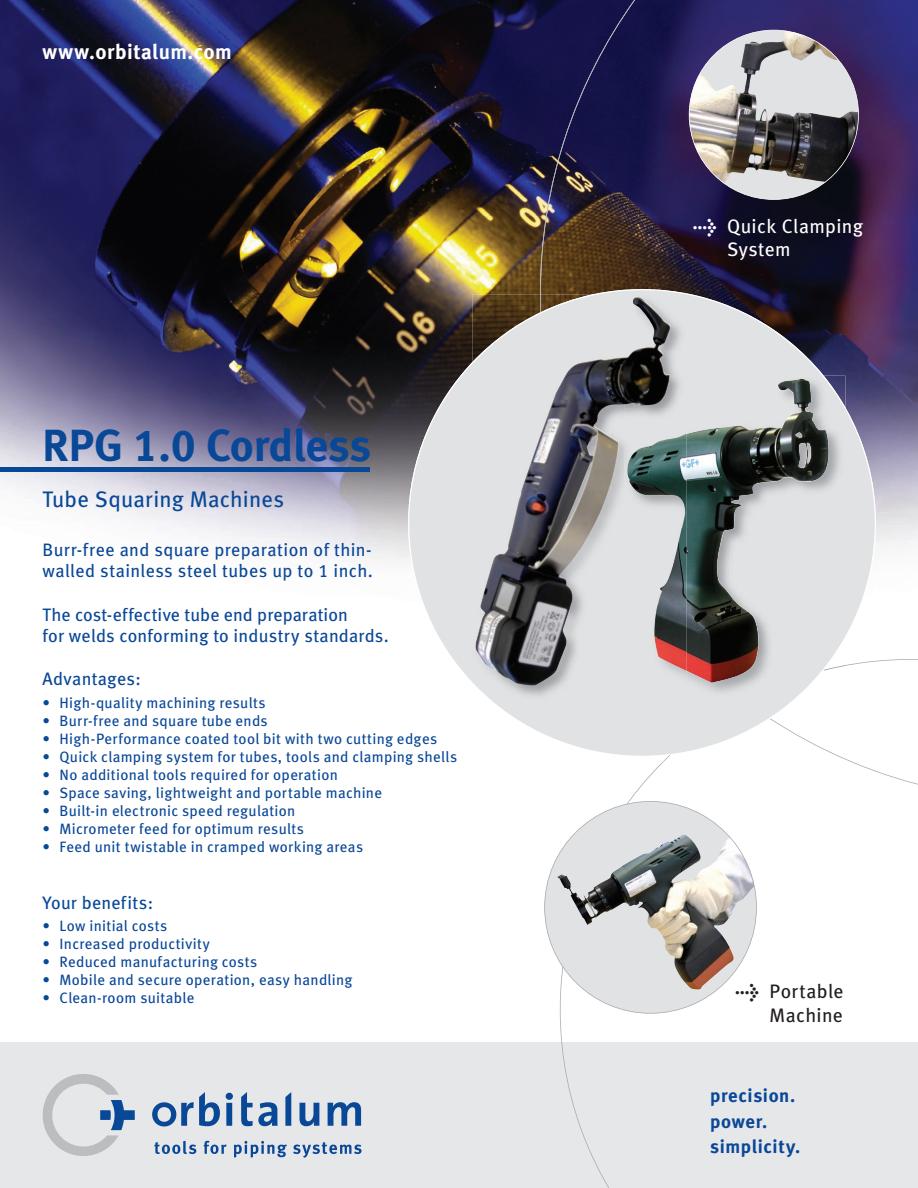
<style>
.page{position:relative;width:918px;height:1188px;background:#fff}
.page>*{position:absolute;margin:0;border:0;box-sizing:border-box;transform-origin:0 0}
.t1{font:45px "Meta Bold LF";letter-spacing:-.005em;color:#094797}
.t2{font:22.5px "Meta Book LF";letter-spacing:.01em;color:#094797}
.t3{font:21px "Meta Bold LF";letter-spacing:.025em;color:#fff}
.t4{font:19.5px/23.4px "Meta Book LF";letter-spacing:.02em;color:#fff}
.t5{font:19.5px/23.4px "Meta Book LF";letter-spacing:.02em;color:#231f20;text-align:right}
.t6{font:18.75px/25.5px "Meta Bold LF";letter-spacing:.03em;color:#094797}
.t7{font:18px/21.6px "Meta Book LF";letter-spacing:.02em;color:#094797}
.t8{font:15px "Meta Book LF";letter-spacing:.02em;color:#094797}
.s1{font-family:"Meta Bold Expert"}
</style>
<div class="page">
<div style="left:0;top:1042px;width:918px;height:146px;background:#e6e7e9"></div>
<img style="left:0;top:0;width:540px;height:562px">
<svg style="left:540px;top:0;width:378px;height:549px;background:#342a50"></svg>
<hr style="left:0;top:468px;width:370px;height:4px;background:#094797">
<svg style="left:544px;top:801px;width:213px;height:213px;fill:#e1e2e4"></svg>
<svg style="left:408px;top:289px;width:468px;height:468px;fill:#e1e2e4"></svg>
<img style="left:686px;top:376px;width:109px;height:322px">
<img style="left:795px;top:376px;width:50px;height:322px">
<img style="left:686px;top:378px;width:144px;height:305px">
<img style="left:473px;top:294px;width:213px;height:408px">
<img style="left:671px;top:434px;width:15px;height:95px">
<img style="left:671px;top:529px;width:15px;height:142px">
<img style="left:474px;top:295px;width:197px;height:391px">
<svg style="left:689px;top:30px;width:170px;height:170px;background:#87828b"></svg>
<svg style="left:154px;top:1141px;width:42px;height:13px"></svg>
<svg style="left:204px;top:1141px;width:23px;height:13px"></svg>
<svg style="left:234px;top:1141px;width:53px;height:17px"></svg>
<svg style="left:293px;top:1142px;width:69px;height:16px"></svg>
<svg style="left:226px;top:1093px;width:7px;height:33px"></svg>
<svg style="left:241px;top:1092px;width:37px;height:34px"></svg>
<svg style="left:285px;top:1092px;width:6px;height:34px"></svg>
<svg style="left:152px;top:1092px;width:68px;height:34px"></svg>
<svg style="left:300px;top:1103px;width:19px;height:23px"></svg>
<svg style="left:328px;top:1102px;width:33px;height:24px"></svg>
<svg style="left:43px;top:1074px;width:92px;height:82px"></svg>
<h3 class="t3" style="left:43px;top:39px;width:191px">www.orbitalum.com</h3>
<h1 class="t1" style="left:43px;top:417px;width:330px">RPG 1.0 Cordless</h1>
<h2 class="t2" style="left:43px;top:485px;width:243px">Tube Squaring Machines</h2>
<p class="t7" style="left:43px;top:538px;width:332px">Burr-free and square preparation of thin&shy;walled stainless steel tubes up to 1 inch.</p>
<p class="t7" style="left:43px;top:603px;width:348px">The cost-effective tube end preparation<br>for welds conforming to industry standards.</p>
<p class="t7" style="left:43px;top:668px;width:100px">Advantages:</p>
<p class="t8" style="left:43px;top:693px;width:225px">• High-quality machining results</p>
<p class="t8" style="left:43px;top:711px;width:227px">• Burr-free and square tube ends</p>
<p class="t8" style="left:43px;top:729px;width:396px">• High-Performance coated tool bit with two cutting edges</p>
<p class="t8" style="left:43px;top:747px;width:416px">• Quick clamping system for tubes, tools and clamping shells</p>
<p class="t8" style="left:43px;top:765px;width:297px">• No additional tools required for operation</p>
<p class="t8" style="left:43px;top:783px;width:341px">• Space saving, lightweight and portable machine</p>
<p class="t8" style="left:43px;top:801px;width:254px">• Built-in electronic speed regulation</p>
<p class="t8" style="left:43px;top:819px;width:263px">• Micrometer feed for optimum results</p>
<p class="t8" style="left:43px;top:837px;width:322px">• Feed unit twistable in cramped working areas</p>
<h3 class="t4" style="left:727px;top:214px;width:138px;text-indent:-34px"><span class="s1">l</span> Quick Clamping<br>System</h3>
<p class="t7" style="left:43px;top:892px;width:112px">Your benefits:</p>
<p class="t8" style="left:43px;top:917px;width:126px">• Low initial costs</p>
<p class="t8" style="left:43px;top:935px;width:169px">• Increased productivity</p>
<p class="t8" style="left:43px;top:953px;width:216px">• Reduced manufacturing costs</p>
<p class="t8" style="left:43px;top:971px;width:311px">• Mobile and secure operation, easy handling</p>
<p class="t8" style="left:43px;top:989px;width:153px">• Clean-room suitable</p>
<h3 class="t5" style="left:736px;top:979px;width:109px"><span class="s1">l</span> Portable<br>Machine</h3>
<p class="t6" style="left:710px;top:1083px;width:92px">precision. power. simplicity.</p>
</div>
